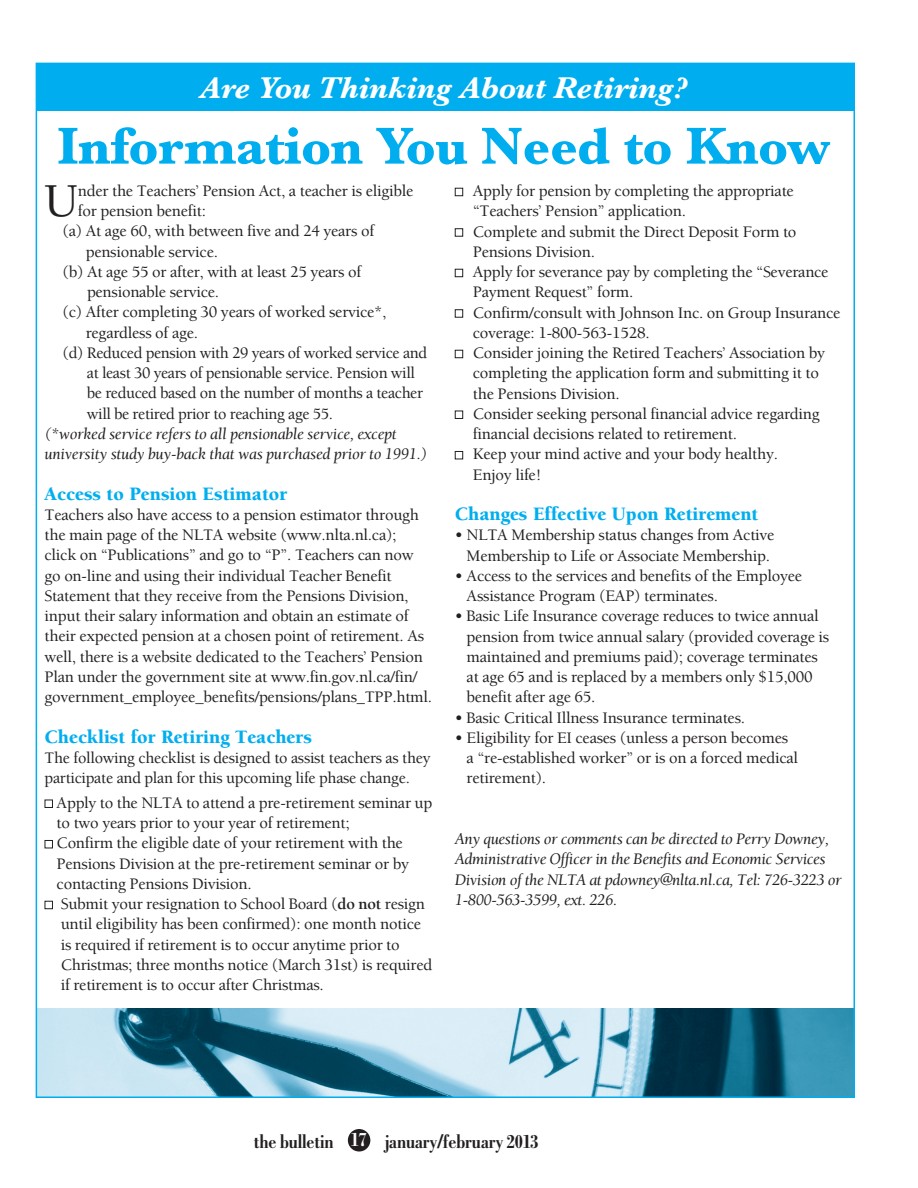
<style>
.page{position:relative;width:918px;height:1188px;background:#fff}
.page>*{position:absolute;margin:0;border:0;box-sizing:border-box;transform-origin:0 0}
.t1{font:700 54px "Baskerville";color:#00aeef}
.t2{font:500 48.45px "Berkeley";color:#231f20}
.t3{font:italic 700 31.5px "Baskerville";letter-spacing:-.005em;color:#fff}
.t4{font:700 condensed 21px "Bodoni";letter-spacing:-.015em;color:#231f20}
.t5{font:900 19.5px "Berkeley";color:#00aeef}
.t6{font:500 16.5px/20.2px "Berkeley";letter-spacing:-.015em;color:#231f20}
.t7{font:italic 16.5px/20.2px "Berkeley";letter-spacing:-.025em;color:#231f20}
.s1{font-weight:700}
.s2{color:#fff}
</style>
<div class="page">
<div style="left:348px;top:1129px;width:22px;height:23px;background:#231f20;border-radius:50%"></div>
<div style="left:38px;top:64px;width:816px;height:47px;background:#00aeef"></div>
<img style="left:39px;top:1008px;width:813px;height:87px">
<div style="left:45px;top:800px;width:8px;height:8px;border:1px solid #231f20"></div>
<div style="left:45px;top:840px;width:8px;height:8px;border:1px solid #231f20"></div>
<div style="left:45px;top:901px;width:8px;height:8px;border:1px solid #231f20"></div>
<div style="left:455px;top:188px;width:8px;height:8px;border:1px solid #231f20"></div>
<div style="left:455px;top:228px;width:8px;height:9px;border:1px solid #231f20"></div>
<div style="left:455px;top:269px;width:8px;height:8px;border:1px solid #231f20"></div>
<div style="left:455px;top:309px;width:8px;height:9px;border:1px solid #231f20"></div>
<div style="left:455px;top:350px;width:8px;height:8px;border:1px solid #231f20"></div>
<div style="left:455px;top:411px;width:8px;height:8px;border:1px solid #231f20"></div>
<div style="left:455px;top:451px;width:8px;height:8px;border:1px solid #231f20"></div>
<h3 class="t3" style="left:200px;top:69px;width:489px">Are You Thinking About Retiring?</h3>
<h1 class="t1" style="left:57px;top:116px;width:775px">Information You Need to Know</h1>
<h2 class="t2" style="left:45px;top:175px;width:36px">U</h2>
<p class="t6" style="left:78px;top:181px;width:337px">nder the Teachers’ Pension Act, a teacher is eligible</p>
<p class="t6" style="left:78px;top:201px;width:130px">for pension benefit:</p>
<p class="t6" style="left:63px;top:221px;width:313px">(a) At age 60, with between five and 24 years of</p>
<p class="t6" style="left:86px;top:242px;width:134px">pensionable service.</p>
<p class="t6" style="left:63px;top:262px;width:300px">(b) At age 55 or after, with at least 25 years of</p>
<p class="t6" style="left:87px;top:282px;width:134px">pensionable service.</p>
<p class="t6" style="left:63px;top:302px;width:325px">(c) After completing 30 years of worked service*,</p>
<p class="t6" style="left:86px;top:323px;width:114px">regardless of age.</p>
<p class="t6" style="left:63px;top:343px;width:366px">(d) Reduced pension with 29 years of worked service and</p>
<p class="t6" style="left:87px;top:363px;width:330px">at least 30 years of pensionable service. Pension will</p>
<p class="t6" style="left:87px;top:383px;width:338px">be reduced based on the number of months a teacher</p>
<p class="t6" style="left:87px;top:404px;width:248px">will be retired prior to reaching age 55.</p>
<p class="t7" style="left:45px;top:424px;width:384px">(*worked service refers to all pensionable service, except university study buy-back that was purchased prior to 1991.)</p>
<p class="t5" style="left:45px;top:483px;width:244px">Access to Pension Estimator</p>
<p class="t6" style="left:45px;top:505px;width:389px">Teachers also have access to a pension estimator through the main page of the NLTA website (www.nlta.nl.ca); click on “Publications” and go to “P”. Teachers can now go on-line and using their individual Teacher Benefit Statement that they receive from the Pensions Division, input their salary information and obtain an estimate of their expected pension at a chosen point of retirement. As well, there is a website dedicated to the Teachers’ Pension Plan under the government site at www.fin.gov.nl.ca/fin/ government_employee_benefits/pensions/plans_TPP.html.</p>
<p class="t5" style="left:45px;top:726px;width:269px">Checklist for Retiring Teachers</p>
<p class="t6" style="left:45px;top:748px;width:387px">The following checklist is designed to assist teachers as they participate and plan for this upcoming life phase change.</p>
<p class="t6" style="left:57px;top:793px;width:377px">Apply to the NLTA to attend a pre-retirement seminar up to two years prior to your year of retirement;<br>Confirm the eligible date of your retirement with the Pensions Division at the pre-retirement seminar or by contacting Pensions Division.<br>Submit your resignation to School Board (<span class="s1">do not</span> resign until eligibility has been confirmed): one month notice<br>is required if retirement is to occur anytime prior to Christmas; three months notice (March 31st) is required if retirement is to occur after Christmas.</p>
<p class="t6" style="left:473px;top:181px;width:369px">Apply for pension by completing the appropriate “Teachers’ Pension” application.<br>Complete and submit the Direct Deposit Form to Pensions Division.<br>Apply for severance pay by completing the “Severance Payment Request” form.<br>Confirm/consult with Johnson Inc. on Group Insurance coverage: 1-800-563-1528.<br>Consider joining the Retired Teachers’ Association by completing the application form and submitting it to the Pensions Division.<br>Consider seeking personal financial advice regarding financial decisions related to retirement.<br>Keep your mind active and your body healthy.<br>Enjoy life!</p>
<p class="t5" style="left:455px;top:504px;width:305px">Changes Effective Upon Retirement</p>
<p class="t6" style="left:455px;top:525px;width:321px;text-align:center">• NLTA Membership status changes from Active<br>Membership to Life or Associate Membership.</p>
<p class="t6" style="left:467px;top:566px;width:337px;text-indent:-12px">• Access to the services and benefits of the Employee<br>Assistance Program (EAP) terminates.</p>
<p class="t6" style="left:467px;top:606px;width:364px;text-indent:-12px">• Basic Life Insurance coverage reduces to twice annual pension from twice annual salary (provided coverage is maintained and premiums paid); coverage terminates at age 65 and is replaced by a members only $15,000 benefit after age 65.</p>
<p class="t6" style="left:455px;top:708px;width:292px">• Basic Critical Illness Insurance terminates.</p>
<p class="t6" style="left:467px;top:728px;width:333px;text-indent:-12px">• Eligibility for EI ceases (unless a person becomes a “re-established worker” or is on a forced medical retirement).</p>
<p class="t7" style="left:455px;top:829px;width:388px">Any questions or comments can be directed to Perry Downey, Administrative Officer in the Benefits and Economic Services Division of the NLTA at pdowney@nlta.nl.ca, Tel: 726-3223 or 1-800-563-3599, ext. 226.</p>
<p class="t4" style="left:254px;top:1130px;width:286px">the bulletin <span class="s2">17</span> january/february 2013</p>
</div>
